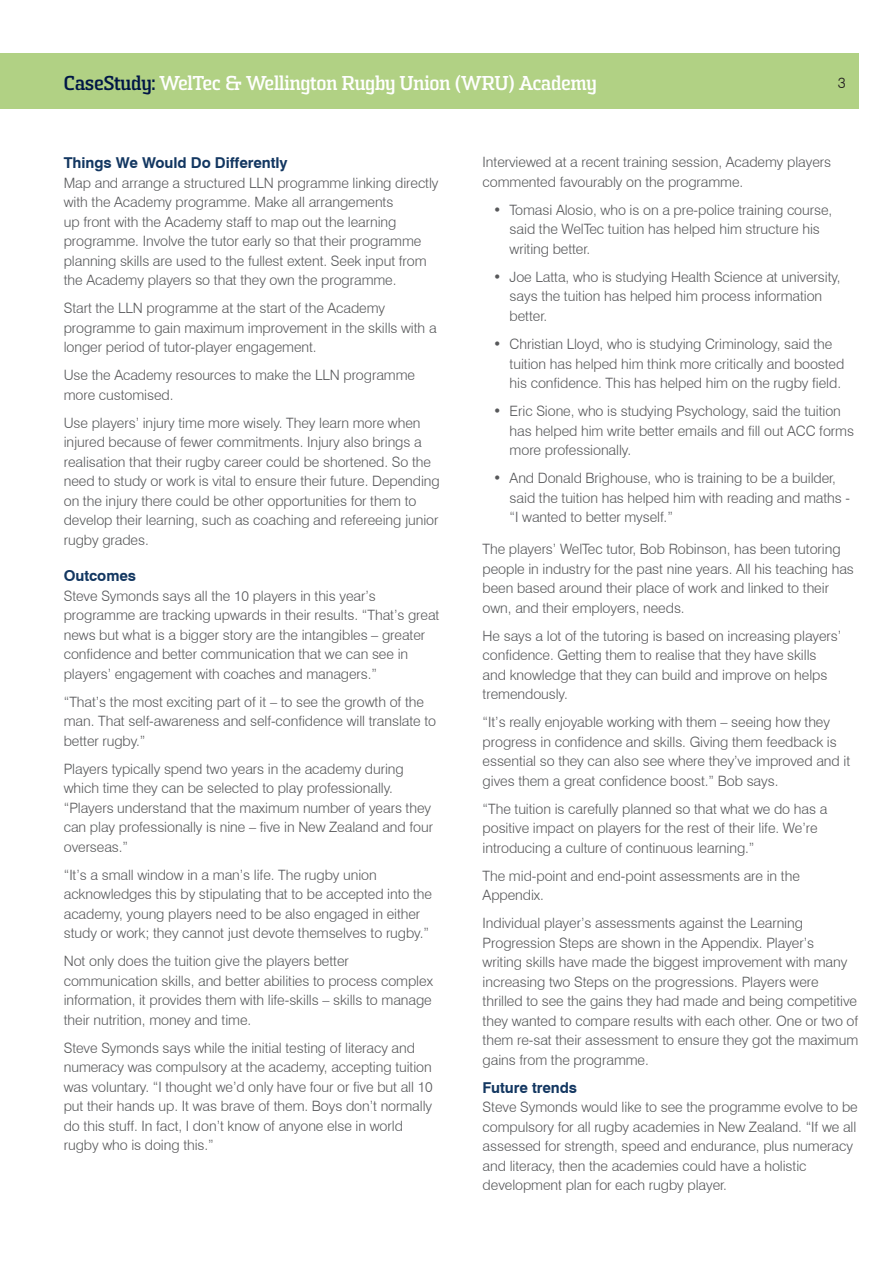
<style>
.page{position:relative;width:893px;height:1263px;background:#fff}
.page>*{position:absolute;margin:0;border:0;box-sizing:border-box;transform-origin:0 0}
.t1{font:700 19.5px "Sommet Slab";letter-spacing:-.005em;color:#fff}
.Body{font:700 15px "Swiss 721 BT";letter-spacing:-.005em;color:#133761}
.t2{font:300 15px "Swiss 721 BT";color:#231f20}
.Body-2{font:300 14.25px/19.5px "Swiss 721 BT";letter-spacing:-.005em;color:#57585a}
.s1{color:#001646}
</style>
<div class="page">
<div style="left:0;top:53px;width:859px;height:55px;background:#b1d184"></div>
<p class="t1" style="left:64px;top:71px;width:534px"><span class="s1">CaseStudy:</span> WelTec &amp; Wellington Rugby Union (WRU) Academy</p>
<p class="t2" style="left:838px;top:73px;width:9px">3</p>
<p class="Body" style="left:64px;top:154px;width:225px">Things We Would Do Differently</p>
<p class="Body-2" style="left:64px;top:173px;width:376px">Map and arrange a structured LLN programme linking directly with the Academy programme. Make all arrangements<br>up front with the Academy staff to map out the learning programme. Involve the tutor early so that their programme planning skills are used to the fullest extent. Seek input from the Academy players so that they own the programme.</p>
<p class="Body-2" style="left:64px;top:298px;width:374px">Start the LLN programme at the start of the Academy programme to gain maximum improvement in the skills with a longer period of tutor-player engagement.</p>
<p class="Body-2" style="left:64px;top:365px;width:353px">Use the Academy resources to make the LLN programme more customised.</p>
<p class="Body-2" style="left:64px;top:413px;width:377px">Use players’ injury time more wisely. They learn more when injured because of fewer commitments. Injury also brings a realisation that their rugby career could be shortened. So the need to study or work is vital to ensure their future. Depending on the injury there could be other opportunities for them to develop their learning, such as coaching and refereeing junior rugby grades.</p>
<p class="Body" style="left:64px;top:567px;width:74px">Outcomes</p>
<p class="Body-2" style="left:64px;top:586px;width:377px">Steve Symonds says all the 10 players in this year’s programme are tracking upwards in their results. “That’s great news but what is a bigger story are the intangibles – greater confidence and better communication that we can see in players’ engagement with coaches and managers.”</p>
<p class="Body-2" style="left:64px;top:692px;width:374px">“That’s the most exciting part of it – to see the growth of the man. That self-awareness and self-confidence will translate to better rugby.”</p>
<p class="Body-2" style="left:64px;top:759px;width:371px">Players typically spend two years in the academy during which time they can be selected to play professionally. “Players understand that the maximum number of years they can play professionally is nine – five in New Zealand and four overseas.”</p>
<p class="Body-2" style="left:64px;top:865px;width:370px">“It’s a small window in a man’s life. The rugby union acknowledges this by stipulating that to be accepted into the academy, young players need to be also engaged in either study or work; they cannot just devote themselves to rugby.”</p>
<p class="Body-2" style="left:64px;top:951px;width:371px">Not only does the tuition give the players better communication skills, and better abilities to process complex information, it provides them with life-skills – skills to manage their nutrition, money and time.</p>
<p class="Body-2" style="left:64px;top:1038px;width:370px">Steve Symonds says while the initial testing of literacy and numeracy was compulsory at the academy, accepting tuition was voluntary. “I thought we’d only have four or five but all 10 put their hands up. It was brave of them. Boys don’t normally do this stuff. In fact, I don’t know of anyone else in world rugby who is doing this.”</p>
<p class="Body-2" style="left:483px;top:153px;width:350px">Interviewed at a recent training session, Academy players commented favourably on the programme.</p>
<p class="Body-2" style="left:510px;top:200px;width:324px;text-indent:-17px">• Tomasi Alosio, who is on a pre-police training course, said the WelTec tuition has helped him structure his writing better.</p>
<p class="Body-2" style="left:510px;top:267px;width:333px;text-indent:-17px">• Joe Latta, who is studying Health Science at university, says the tuition has helped him process information better.</p>
<p class="Body-2" style="left:510px;top:334px;width:336px;text-indent:-17px">• Christian Lloyd, who is studying Criminology, said the tuition has helped him think more critically and boosted his confidence. This has helped him on the rugby field.</p>
<p class="Body-2" style="left:510px;top:401px;width:346px;text-indent:-17px">• Eric Sione, who is studying Psychology, said the tuition has helped him write better emails and fill out ACC forms more professionally.</p>
<p class="Body-2" style="left:510px;top:468px;width:342px;text-indent:-17px">• And Donald Brighouse, who is training to be a builder, said the tuition has helped him with reading and maths - “I wanted to better myself.”</p>
<p class="Body-2" style="left:483px;top:539px;width:373px">The players’ WelTec tutor, Bob Robinson, has been tutoring people in industry for the past nine years. All his teaching has been based around their place of work and linked to their own, and their employers, needs.</p>
<p class="Body-2" style="left:483px;top:626px;width:360px">He says a lot of the tutoring is based on increasing players’ confidence. Getting them to realise that they have skills and knowledge that they can build and improve on helps tremendously.</p>
<p class="Body-2" style="left:483px;top:712px;width:369px">“It’s really enjoyable working with them – seeing how they progress in confidence and skills. Giving them feedback is essential so they can also see where they’ve improved and it gives them a great confidence boost.” Bob says.</p>
<p class="Body-2" style="left:483px;top:799px;width:346px">“The tuition is carefully planned so that what we do has a positive impact on players for the rest of their life. We’re introducing a culture of continuous learning.”</p>
<p class="Body-2" style="left:483px;top:866px;width:319px">The mid-point and end-point assessments are in the<br>Appendix.</p>
<p class="Body-2" style="left:483px;top:913px;width:377px">Individual player’s assessments against the Learning Progression Steps are shown in the Appendix. Player’s<br>writing skills have made the biggest improvement with many increasing two Steps on the progressions. Players were thrilled to see the gains they had made and being competitive they wanted to compare results with each other. One or two of them re-sat their assessment to ensure they got the maximum gains from the programme.</p>
<p class="Body" style="left:483px;top:1078px;width:96px">Future trends</p>
<p class="Body-2" style="left:483px;top:1097px;width:377px">Steve Symonds would like to see the programme evolve to be compulsory for all rugby academies in New Zealand. “If we all assessed for strength, speed and endurance, plus numeracy and literacy, then the academies could have a holistic development plan for each rugby player.</p>
</div>
